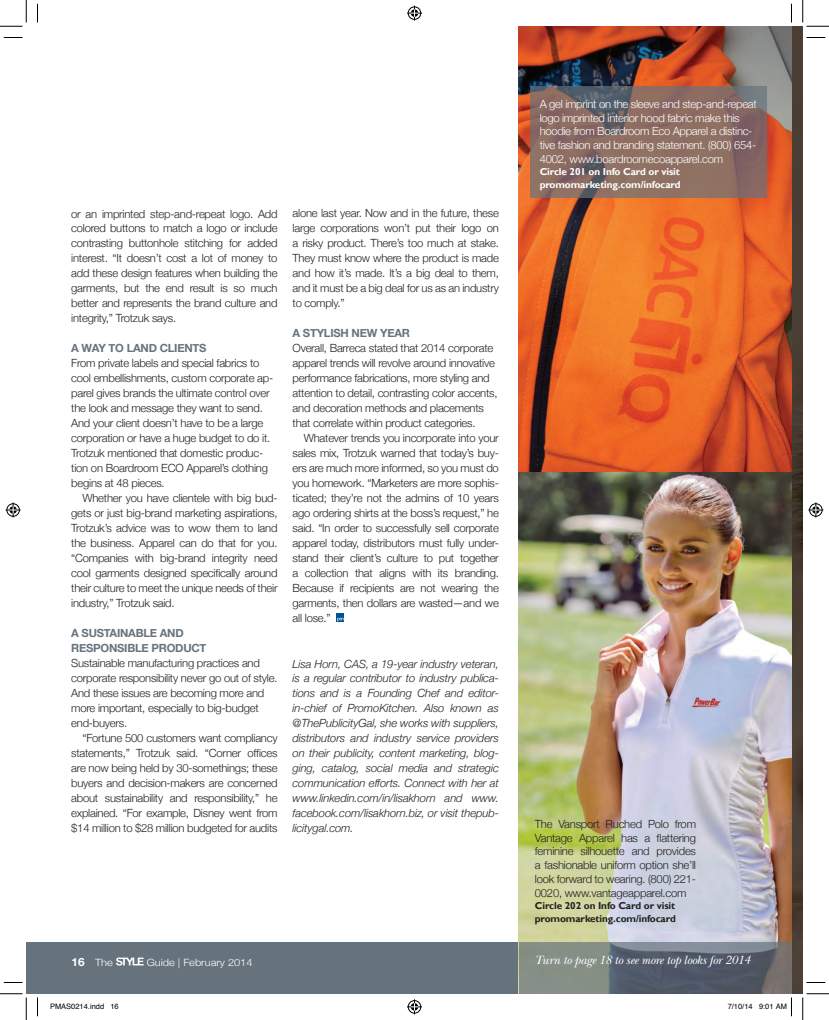
<style>
.page{position:relative;width:829px;height:1020px;background:#fff}
.page>*{position:absolute;margin:0;border:0;box-sizing:border-box;transform-origin:0 0}
.t1{font:italic 12.5px "New Baskerville";letter-spacing:-.015em;color:#fff}
.t2{font:300 11.25px/15px "Helvetica Neue";letter-spacing:-.02em;color:#231f20;text-align:justify}
.t3{font:italic 300 11.25px/15px "Helvetica Neue";letter-spacing:-.01em;color:#231f20;text-align:justify}
.t4{font:300 11.25px/13.8px "Helvetica Neue";letter-spacing:-.025em;color:#fff}
.t5{font:700 11.25px "Helvetica Neue";letter-spacing:-.02em;color:#66737d}
.t6{font:700 10px/12.5px "Gill Sans";letter-spacing:-.01em;color:#fff}
.t7{font:700 10px/12.5px "Gill Sans";letter-spacing:-.01em;color:#231f20}
.t8{font:300 10px "Helvetica Neue";color:#fff;scale:1.1 1}
.t9{font:7.5px "Helvetica";color:#000}
.s1{font-weight:700;font-size:11.25px}
</style>
<div class="page">
<img style="left:519px;top:26px;width:283px;height:968px">
<div style="left:26px;top:943px;width:765px;height:51px;background:#66737d"></div>
<svg style="left:336px;top:614px;width:8px;height:8px"></svg>
<svg style="left:337px;top:618px;width:6px;height:3px"></svg>
<svg style="left:530px;top:87px;width:237px;height:111px;background:#856a63"></svg>
<svg style="left:116px;top:957px;width:28px;height:9px"></svg>
<svg style="left:519px;top:943px;width:272px;height:51px;background:#6a7176"></svg>
<svg style="left:4px;top:37px;width:18px;height:1px"></svg>
<svg style="left:806px;top:37px;width:19px;height:1px"></svg>
<svg style="left:4px;top:982px;width:18px;height:1px"></svg>
<svg style="left:806px;top:982px;width:19px;height:1px"></svg>
<svg style="left:37px;top:4px;width:1px;height:18px"></svg>
<svg style="left:37px;top:998px;width:1px;height:18px"></svg>
<svg style="left:791px;top:4px;width:1px;height:18px"></svg>
<svg style="left:0;top:0;width:27px;height:27px"></svg>
<svg style="left:0;top:994px;width:27px;height:26px"></svg>
<svg style="left:802px;top:0;width:27px;height:27px"></svg>
<svg style="left:802px;top:994px;width:27px;height:26px"></svg>
<svg style="left:407px;top:6px;width:15px;height:15px"></svg>
<svg style="left:407px;top:999px;width:15px;height:15px"></svg>
<svg style="left:6px;top:502px;width:15px;height:16px"></svg>
<svg style="left:808px;top:502px;width:15px;height:16px"></svg>
<svg style="left:791px;top:998px;width:1px;height:18px"></svg>
<p class="t4" style="left:540px;top:96px;width:219px">A gel imprint on the sleeve and step-and-repeat logo imprinted interior hood fabric make this hoodie from Boardroom Eco Apparel a distinc&shy;tive fashion and branding statement. (800) 654- 4002, www.boardroomecoapparel.com</p>
<p class="t6" style="left:540px;top:166px;width:142px">Circle 201 on Info Card or visit promomarketing.com/infocard</p>
<p class="t2" style="left:293px;top:205px;width:208px">alone last year. Now and in the future, these large corporations won’t put their logo on a risky product. There’s too much at stake.<br>They must know where the product is made and how it’s made. It’s a big deal to them, and it must be a big deal for us as an industry to comply.”</p>
<p class="t5" style="left:293px;top:323px;width:111px">A STYLISH NEW YEAR</p>
<p class="t2" style="left:293px;top:340px;width:202px">Overall, Barreca stated that 2014 corporate</p>
<p class="t2" style="left:293px;top:355px;width:204px">apparel trends will revolve around innovative</p>
<p class="t2" style="left:293px;top:370px;width:199px">performance fabrications, more styling and</p>
<p class="t2" style="left:293px;top:385px;width:206px">attention to detail, contrasting color accents,</p>
<p class="t2" style="left:293px;top:400px;width:193px">and decoration methods and placements</p>
<p class="t2" style="left:293px;top:415px;width:184px">that correlate within product categories.</p>
<p class="t2" style="left:304px;top:430px;width:196px">Whatever trends you incorporate into your</p>
<p class="t2" style="left:293px;top:445px;width:208px">sales mix, Trotzuk warned that today’s buy-</p>
<p class="t2" style="left:293px;top:460px;width:208px">ers are much more informed, so you must do</p>
<p class="t2" style="left:293px;top:475px;width:208px">you homework. “Marketers are more sophis-</p>
<p class="t2" style="left:293px;top:490px;width:208px">ticated; they’re not the admins of 10 years</p>
<p class="t2" style="left:293px;top:505px;width:208px">ago ordering shirts at the boss’s request,” he</p>
<p class="t2" style="left:293px;top:520px;width:208px">said. “In order to successfully sell corporate</p>
<p class="t2" style="left:293px;top:535px;width:208px">apparel today, distributors must fully under-</p>
<p class="t2" style="left:293px;top:550px;width:208px">stand their client’s culture to put together</p>
<p class="t2" style="left:293px;top:565px;width:208px">a collection that aligns with its branding.</p>
<p class="t2" style="left:293px;top:580px;width:208px">Because if recipients are not wearing the</p>
<p class="t2" style="left:293px;top:595px;width:208px">garments, then dollars are wasted—and we</p>
<p class="t2" style="left:293px;top:610px;width:39px">all lose.”</p>
<p class="t3" style="left:292px;top:655px;width:208px">Lisa Horn, CAS, a 19-year industry veteran, is a regular contributor to industry publica&shy;tions and is a Founding Chef and editor&shy;in-chief of PromoKitchen. Also known as @ThePublicityGal, she works with suppliers, distributors and industry service providers on their publicity, content marketing, blog&shy;ging, catalog, social media and strategic communication efforts. Connect with her at www.linkedin.com/in/lisakhorn and www. facebook.com/lisakhorn.biz, or visit thepub&shy;licitygal.com.</p>
<p class="t2" style="left:71px;top:205px;width:208px">or an imprinted step-and-repeat logo. Add colored buttons to match a logo or include contrasting buttonhole stitching for added interest. “It doesn’t cost a lot of money to add these design features when building the garments, but the end result is so much better and represents the brand culture and integrity,” Trotzuk says.</p>
<p class="t5" style="left:71px;top:338px;width:137px">A WAY TO LAND CLIENTS</p>
<p class="t2" style="left:71px;top:355px;width:190px">From private labels and special fabrics to</p>
<p class="t2" style="left:71px;top:370px;width:203px">cool embellishments, custom corporate ap-</p>
<p class="t2" style="left:71px;top:385px;width:200px">parel gives brands the ultimate control over</p>
<p class="t2" style="left:71px;top:400px;width:193px">the look and message they want to send.</p>
<p class="t2" style="left:71px;top:415px;width:194px">And your client doesn’t have to be a large</p>
<p class="t2" style="left:71px;top:430px;width:200px">corporation or have a huge budget to do it.</p>
<p class="t2" style="left:71px;top:445px;width:193px">Trotzuk mentioned that domestic produc-</p>
<p class="t2" style="left:71px;top:460px;width:198px">tion on Boardroom ECO Apparel’s clothing</p>
<p class="t2" style="left:71px;top:475px;width:95px">begins at 48 pieces.</p>
<p class="t2" style="left:82px;top:490px;width:197px">Whether you have clientele with big bud-</p>
<p class="t2" style="left:71px;top:505px;width:208px">gets or just big-brand marketing aspirations,</p>
<p class="t2" style="left:71px;top:520px;width:208px">Trotzuk’s advice was to wow them to land</p>
<p class="t2" style="left:71px;top:535px;width:208px">the business. Apparel can do that for you.</p>
<p class="t2" style="left:71px;top:550px;width:208px">“Companies with big-brand integrity need</p>
<p class="t2" style="left:71px;top:565px;width:208px">cool garments designed specifically around</p>
<p class="t2" style="left:71px;top:580px;width:208px">their culture to meet the unique needs of their</p>
<p class="t2" style="left:71px;top:595px;width:105px">industry,” Trotzuk said.</p>
<p class="t5" style="left:71px;top:623px;width:114px">A SUSTAINABLE AND</p>
<p class="t5" style="left:71px;top:638px;width:137px">RESPONSIBLE PRODUCT</p>
<p class="t2" style="left:71px;top:655px;width:190px">Sustainable manufacturing practices and</p>
<p class="t2" style="left:71px;top:670px;width:208px">corporate responsibility never go out of style.</p>
<p class="t2" style="left:71px;top:685px;width:194px">And these issues are becoming more and</p>
<p class="t2" style="left:71px;top:700px;width:189px">more important, especially to big-budget</p>
<p class="t2" style="left:71px;top:715px;width:57px">end-buyers.</p>
<p class="t2" style="left:83px;top:730px;width:197px">“Fortune 500 customers want compliancy</p>
<p class="t2" style="left:71px;top:745px;width:208px">statements,” Trotzuk said. “Corner offices</p>
<p class="t2" style="left:71px;top:760px;width:208px">are now being held by 30-somethings; these</p>
<p class="t2" style="left:71px;top:775px;width:208px">buyers and decision-makers are concerned</p>
<p class="t2" style="left:71px;top:790px;width:208px">about sustainability and responsibility,” he</p>
<p class="t2" style="left:71px;top:805px;width:208px">explained. “For example, Disney went from</p>
<p class="t2" style="left:71px;top:820px;width:208px">$14 million to $28 million budgeted for audits</p>
<p class="t2" style="left:535px;top:816px;width:163px;line-height:13.8px">The Vansport Ruched Polo from Vantage Apparel has a flattering feminine silhouette and provides a fashionable uniform option she’ll look forward to wearing. (800) 221- 0020, www.vantageapparel.com</p>
<p class="t7" style="left:535px;top:900px;width:142px">Circle 202 on Info Card or visit promomarketing.com/infocard</p>
<p class="t1" style="left:535px;top:952px;width:217px">Turn to page 18 to see more top looks for 2014</p>
<p class="t8" style="left:71px;top:954px;width:39px"><span class="s1">16</span> The</p>
<p class="t8" style="left:147px;top:954px;width:98px">Guide | February 2014</p>
<p class="t8" style="left:628px;top:954px;width:119px">www.promomarketing.com</p>
<p class="t9" style="left:50px;top:1000px;width:70px">PMAS0214.indd 16</p>
<p class="t9" style="left:728px;top:1000px;width:61px">7/10/14 9:01 AM</p>
</div>
